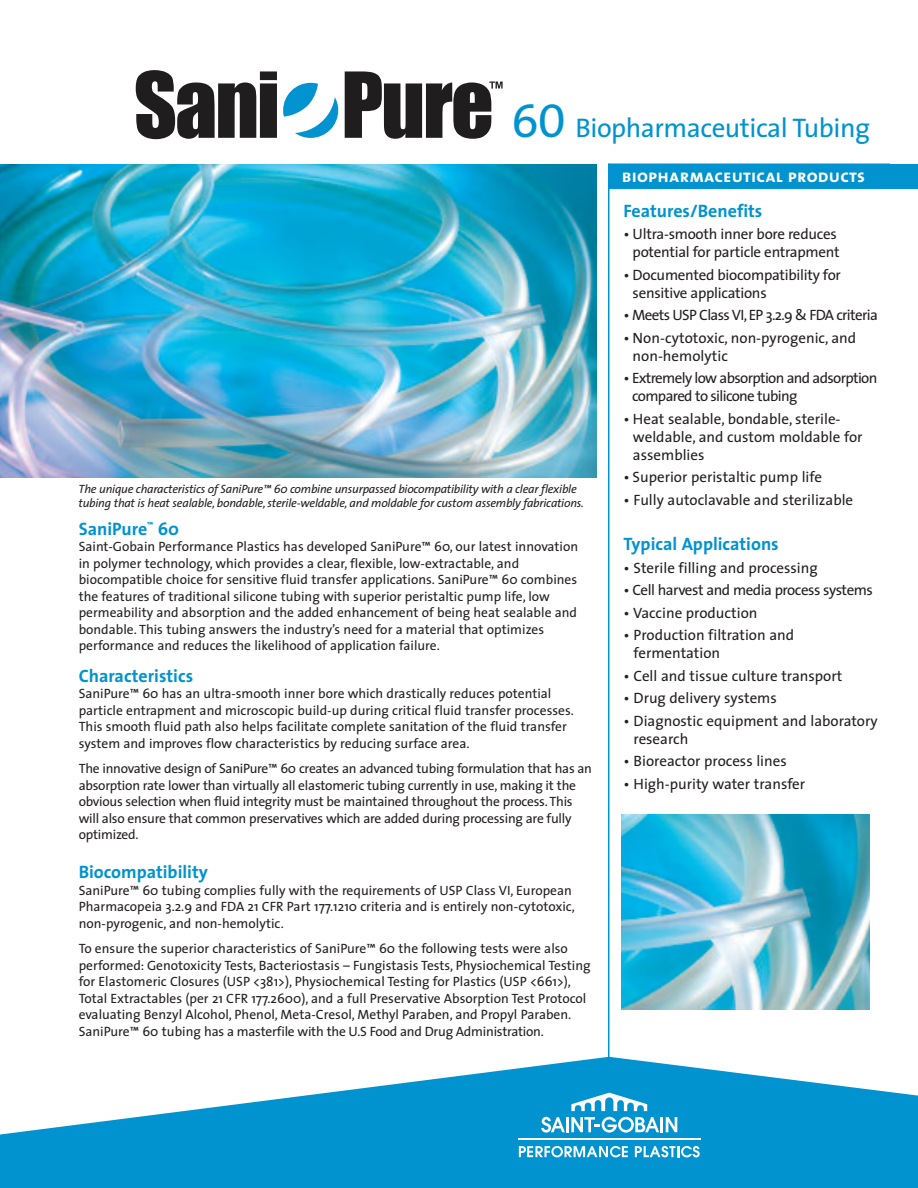
<style>
.page{position:relative;width:918px;height:1188px;background:#fff}
.page>*{position:absolute;margin:0;border:0;box-sizing:border-box;transform-origin:0 0}
.t1{font:27px "The Sans";letter-spacing:-.02em;color:#0093d0}
.t2{font:700 18px "The Sans";color:#0093d0}
.t3{font:18px "The Sans Bold Caps";letter-spacing:.01em;color:#fff}
.t4{font:15px/18px "The Sans";color:#231f20}
.t5{font:15px/18px "The Sans";letter-spacing:-.02em;color:#231f20;text-align:right}
.t6{font:15px/18px "The Sans";letter-spacing:-.045em;color:#231f20}
.t7{font:15px "The Sans";letter-spacing:-.03em;color:#231f20}
.t8{font:13.5px/16.5px "The Sans";color:#231f20}
.t9{font:13.5px/16.5px "The Sans";letter-spacing:-.02em;color:#231f20}
.t10{font:italic 12px/13.5px "The Sans";letter-spacing:-.02em;color:#231f20}
.s1{font-family:"The Sans Caps";font-size:48px}
</style>
<div class="page">
<img style="left:622px;top:815px;width:248px;height:195px">
<div style="left:609px;top:164px;width:309px;height:25px;background:#0093d0"></div>
<svg style="left:0;top:1057px;width:918px;height:131px;fill:#0093d0"></svg>
<svg style="left:571px;top:1093px;width:76px;height:18px"></svg>
<hr style="left:518px;top:1138px;width:183px;height:2px;background:#fff">
<hr style="left:660px;top:1117px;width:3px;height:15px;background:#fff">
<svg style="left:666px;top:1117px;width:11px;height:15px"></svg>
<hr style="left:566px;top:1117px;width:3px;height:15px;background:#fff">
<svg style="left:541px;top:1117px;width:24px;height:16px"></svg>
<svg style="left:571px;top:1117px;width:88px;height:16px"></svg>
<svg style="left:519px;top:1146px;width:109px;height:11px"></svg>
<svg style="left:635px;top:1146px;width:65px;height:11px"></svg>
<hr style="left:608px;top:163px;width:1px;height:917px;background:#0093d0">
<div style="left:0;top:1135px;width:13px;height:53px;background:#0093d0"></div>
<div style="left:905px;top:1096px;width:13px;height:92px;background:#0093d0"></div>
<img style="left:0;top:164px;width:596px;height:314px">
<svg style="left:136px;top:70px;width:141px;height:69px"></svg>
<svg style="left:283px;top:83px;width:55px;height:55px"></svg>
<svg style="left:345px;top:71px;width:158px;height:68px"></svg>
<h1 class="t1" style="left:511px;top:117px;width:361px"><span class="s1">60</span> Biopharmaceutical Tubing</h1>
<h2 class="t3" style="left:622px;top:170px;width:245px">biopharmaceutical products</h2>
<p class="t10" style="left:79px;top:484px;width:507px">The unique characteristics of SaniPure™ 60 combine unsurpassed biocompatibility with a clear flexible tubing that is heat sealable, bondable, sterile-weldable, and moldable for custom assembly fabrications.</p>
<h2 class="t2" style="left:79px;top:522px;width:102px">SaniPure<sup>™</sup> 60</h2>
<p class="t8" style="left:79px;top:540px;width:501px">Saint-Gobain Performance Plastics has developed SaniPure™ 60, our latest innovation in polymer technology, which provides a clear, flexible, low-extractable, and biocompatible choice for sensitive fluid transfer applications. SaniPure™ 60 combines the features of traditional silicone tubing with superior peristaltic pump life, low permeability and absorption and the added enhancement of being heat sealable and bondable. This tubing answers the industry’s need for a material that optimizes performance and reduces the likelihood of application failure.</p>
<h2 class="t2" style="left:79px;top:669px;width:116px">Characteristics</h2>
<p class="t8" style="left:79px;top:687px;width:497px">SaniPure™ 60 has an ultra-smooth inner bore which drastically reduces potential particle entrapment and microscopic build-up during critical fluid transfer processes.<br>This smooth fluid path also helps facilitate complete sanitation of the fluid transfer system and improves flow characteristics by reducing surface area.</p>
<p class="t9" style="left:79px;top:762px;width:515px">The innovative design of SaniPure™ 60 creates an advanced tubing formulation that has an absorption rate lower than virtually all elastomeric tubing currently in use, making it the obvious selection when fluid integrity must be maintained throughout the process. This will also ensure that common preservatives which are added during processing are fully optimized.</p>
<h2 class="t2" style="left:79px;top:865px;width:131px">Biocompatibility</h2>
<p class="t8" style="left:79px;top:883px;width:498px">SaniPure™ 60 tubing complies fully with the requirements of USP Class VI, European<br>Pharmacopeia 3.2.9 and FDA 21 CFR Part 177.1210 criteria and is entirely non-cytotoxic, non-pyrogenic, and non-hemolytic.</p>
<p class="t8" style="left:79px;top:942px;width:513px">To ensure the superior characteristics of SaniPure™ 60 the following tests were also performed: Genotoxicity Tests, Bacteriostasis – Fungistasis Tests, Physiochemical Testing for Elastomeric Closures (USP &lt;381&gt;), Physiochemical Testing for Plastics (USP &lt;661&gt;), Total Extractables (per 21 CFR 177.2600), and a full Preservative Absorption Test Protocol evaluating Benzyl Alcohol, Phenol, Meta-Cresol, Methyl Paraben, and Propyl Paraben.<br>SaniPure™ 60 tubing has a masterfile with the U.S Food and Drug Administration.</p>
<h2 class="t2" style="left:624px;top:204px;width:140px">Features/Benefits</h2>
<p class="t5" style="left:624px;top:227px;width:218px">• Ultra-smooth inner bore reduces potential for particle entrapment</p>
<p class="t5" style="left:633px;top:267px;width:210px;text-align:left;text-indent:-9px">• Documented biocompatibility for sensitive applications</p>
<p class="t6" style="left:624px;top:308px;width:256px">• Meets USP Class VI,EP 3.2.9 &amp; FDA criteria</p>
<p class="t4" style="left:633px;top:330px;width:225px;text-indent:-9px">• Non-cytotoxic, non-pyrogenic, and non-hemolytic</p>
<p class="t6" style="left:632px;top:371px;width:247px;text-indent:-9px">• Extremely low absorption and adsorption compared to silicone tubing</p>
<p class="t4" style="left:633px;top:411px;width:231px;text-indent:-9px">• Heat sealable, bondable, sterile&shy;weldable, and custom moldable for assemblies</p>
<p class="t4" style="left:624px;top:470px;width:200px">• Superior peristaltic pump life</p>
<p class="t4" style="left:624px;top:492px;width:231px">• Fully autoclavable and sterilizable</p>
<h2 class="t2" style="left:624px;top:537px;width:157px">Typical Applications</h2>
<p class="t4" style="left:624px;top:560px;width:196px">• Sterile filling and processing</p>
<p class="t7" style="left:624px;top:584px;width:251px">• Cell harvest and media process systems</p>
<p class="t4" style="left:624px;top:605px;width:135px">• Vaccine production</p>
<p class="t4" style="left:634px;top:628px;width:162px;text-indent:-10px">• Production filtration and fermentation</p>
<p class="t4" style="left:624px;top:668px;width:220px">• Cell and tissue culture transport</p>
<p class="t4" style="left:624px;top:691px;width:155px">• Drug delivery systems</p>
<p class="t4" style="left:634px;top:713px;width:246px;text-indent:-10px">• Diagnostic equipment and laboratory research</p>
<p class="t4" style="left:624px;top:754px;width:165px">• Bioreactor process lines</p>
<p class="t4" style="left:624px;top:776px;width:183px">• High-purity water transfer</p>
</div>
